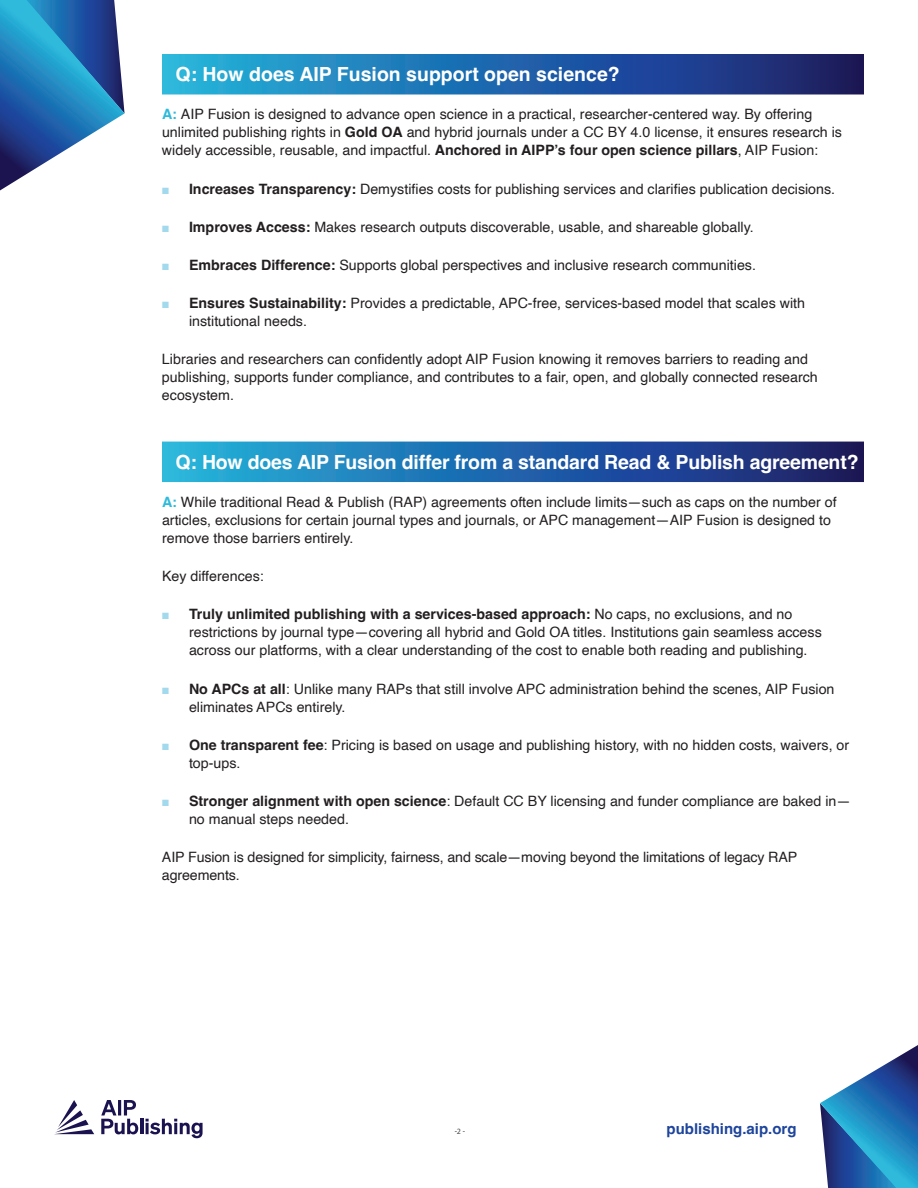
<style>
.page{position:relative;width:918px;height:1188px;background:#fff}
.page>*{position:absolute;margin:0;border:0;box-sizing:border-box;transform-origin:0 0}
.t1{font:700 19.5px "Helvetica";letter-spacing:-.01em;color:#fff}
.t2{font:700 15px "Helvetica";color:#1e459c}
.t3{font:14.25px/18px "Helvetica";color:#231f20}
.t4{font:8.25px "Mukta Mahee";color:#4b4c4d}
.s1{font-weight:700;color:#2fbadc}
.s2{font-weight:700}
.s3{color:#a2d9ec}
.s4{font-size:9px}
</style>
<div class="page">
<svg style="left:55px;top:1100px;width:39px;height:34px"></svg>
<svg style="left:101px;top:1100px;width:37px;height:34px"></svg>
<hr style="left:140px;top:1119px;width:3px;height:15px;background:#1b134f">
<svg style="left:146px;top:1119px;width:57px;height:19px"></svg>
<svg style="left:0;top:0;width:125px;height:191px"></svg>
<svg style="left:820px;top:1045px;width:98px;height:143px"></svg>
<svg style="left:162px;top:54px;width:702px;height:41px;background:#2267a7"></svg>
<svg style="left:162px;top:442px;width:702px;height:40px;background:#1f65a6"></svg>
<h1 class="t1" style="left:176px;top:62px;width:446px">Q: How does AIP Fusion support open science?</h1>
<p class="t3" style="left:162px;top:106px;width:682px"><span class="s1">A:</span> AIP Fusion is designed to advance open science in a practical, researcher-centered way. By offering unlimited publishing rights in <span class="s2">Gold OA</span> and hybrid journals under a CC BY 4.0 license, it ensures research is widely accessible, reusable, and impactful. <span class="s2">Anchored in AIPP’s four open science pillars</span>, AIP Fusion:</p>
<p class="t3" style="left:162px;top:180px;width:675px"><span class="s3">■</span> <span class="s2">Increases Transparency:</span> Demystifies costs for publishing services and clarifies publication decisions.</p>
<p class="t3" style="left:162px;top:218px;width:593px"><span class="s3">■</span> <span class="s2">Improves Access:</span> Makes research outputs discoverable, usable, and shareable globally.</p>
<p class="t3" style="left:162px;top:256px;width:596px"><span class="s3">■</span> <span class="s2">Embraces Difference:</span> Supports global perspectives and inclusive research communities.</p>
<p class="t3" style="left:189px;top:295px;width:618px;text-indent:-27px"><span class="s3">■</span> <span class="s2">Ensures Sustainability:</span> Provides a predictable, APC-free, services-based model that scales with institutional needs.</p>
<p class="t3" style="left:162px;top:351px;width:657px">Libraries and researchers can confidently adopt AIP Fusion knowing it removes barriers to reading and publishing, supports funder compliance, and contributes to a fair, open, and globally connected research ecosystem.</p>
<h1 class="t1" style="left:176px;top:450px;width:685px">Q: How does AIP Fusion differ from a standard Read &amp; Publish agreement?</h1>
<p class="t3" style="left:162px;top:493px;width:676px"><span class="s1">A:</span> While traditional Read &amp; Publish (RAP) agreements often include limits—such as caps on the number of articles, exclusions for certain journal types and journals, or APC management—AIP Fusion is designed to remove those barriers entirely.</p>
<p class="t3" style="left:162px;top:567px;width:103px">Key differences:</p>
<p class="t3" style="left:189px;top:606px;width:634px;text-indent:-27px"><span class="s3">■</span> <span class="s2">Truly unlimited publishing with a services-based approach:</span> No caps, no exclusions, and no restrictions by journal type—covering all hybrid and Gold OA titles. Institutions gain seamless access across our platforms, with a clear understanding of the cost to enable both reading and publishing.</p>
<p class="t3" style="left:189px;top:680px;width:647px;text-indent:-27px"><span class="s3">■</span> <span class="s2">No APCs at all</span>: Unlike many RAPs that still involve APC administration behind the scenes, AIP Fusion eliminates APCs entirely.</p>
<p class="t3" style="left:189px;top:736px;width:662px;text-indent:-27px"><span class="s3">■</span> <span class="s2">One transparent fee</span>: Pricing is based on usage and publishing history, with no hidden costs, waivers, or top-ups.</p>
<p class="t3" style="left:189px;top:792px;width:663px;text-indent:-27px"><span class="s3">■</span> <span class="s2">Stronger alignment with open science</span>: Default CC BY licensing and funder compliance are baked in— no manual steps needed.</p>
<p class="t3" style="left:162px;top:849px;width:637px">AIP Fusion is designed for simplicity, fairness, and scale—moving beyond the limitations of legacy RAP agreements.</p>
<p class="t4" style="left:455px;top:1126px;width:12px">-<span class="s4">2</span> -</p>
<p class="t2" style="left:667px;top:1119px;width:132px">publishing.aip.org</p>
</div>
